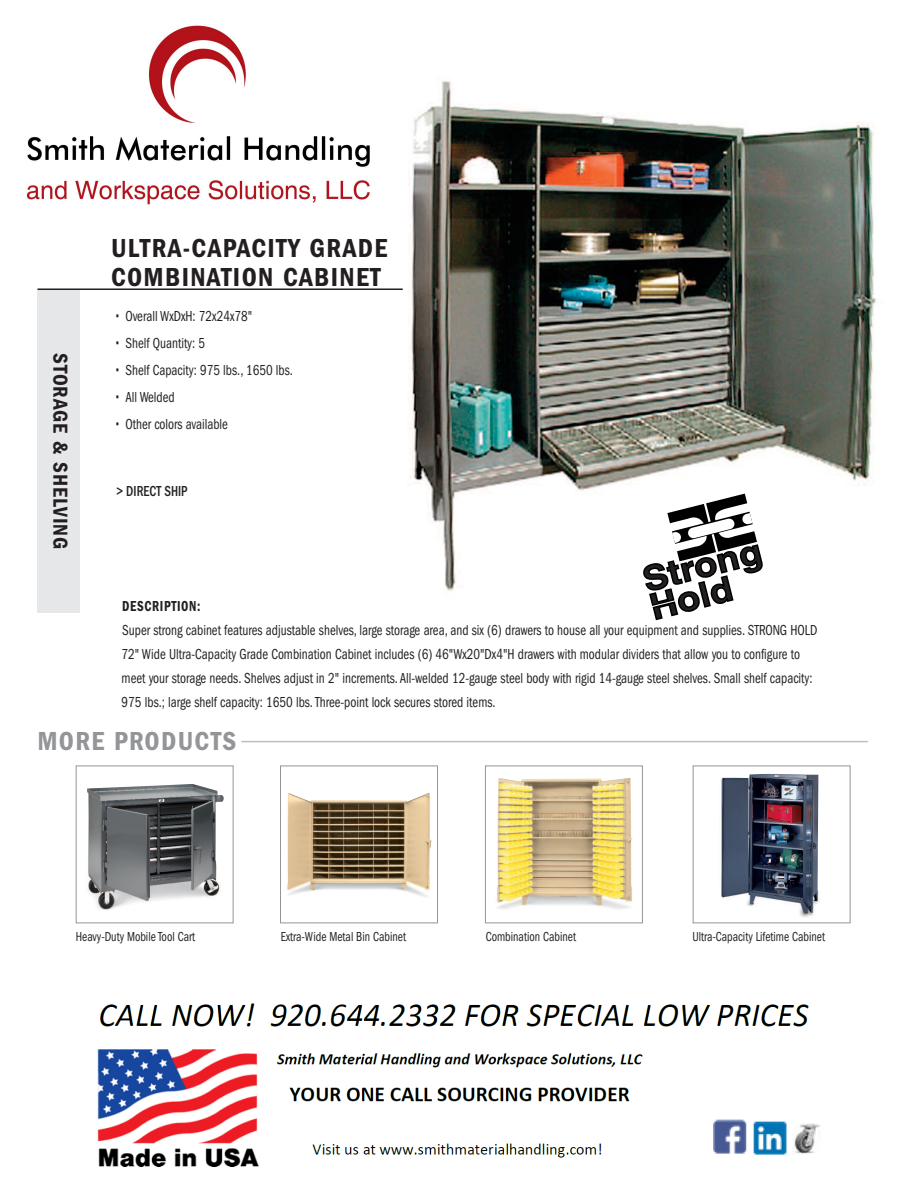
<style>
.page{position:relative;width:918px;height:1188px;background:#fff}
.page>*{position:absolute;margin:0;border:0;box-sizing:border-box;transform-origin:0 0}
.t1{font:600 condensed 27px/28.5px "Franklin Gothic";letter-spacing:.05em;color:#231f20}
.t2{font:600 condensed 27px "Franklin Gothic";letter-spacing:.05em;color:#939598}
.t3{font:600 condensed 21px "Franklin Gothic";letter-spacing:.05em;color:#231f20}
.t4{font:condensed 15px/24px "Franklin Gothic";color:#231f20;scale:.87 1}
.t5{font:600 condensed 15px "Franklin Gothic";letter-spacing:.05em;color:#231f20;scale:.87 1}
.t6{font:500 condensed 15px "Franklin Gothic";color:#231f20;scale:.87 1}
.t7{font:condensed 13.5px "Franklin Gothic";color:#231f20;scale:.87 1}
.s1{font-size:24px}
</style>
<div class="page">
<img style="left:408px;top:80px;width:469px;height:511px">
<div style="left:38px;top:290px;width:42px;height:323px;background:#e6e7e9"></div>
<hr style="left:38px;top:288px;width:365px;height:2px;background:#231f20">
<hr style="left:241px;top:741px;width:627px;height:1px;background:#bcbdc0">
<div style="left:76px;top:766px;width:158px;height:157px;border:1px solid #939598"></div>
<div style="left:280px;top:766px;width:158px;height:157px;border:1px solid #939598"></div>
<div style="left:485px;top:766px;width:158px;height:157px;border:1px solid #939598"></div>
<div style="left:693px;top:766px;width:157px;height:157px;border:1px solid #939598"></div>
<img style="left:86px;top:784px;width:138px;height:126px">
<img style="left:285px;top:793px;width:147px;height:104px">
<img style="left:496px;top:777px;width:137px;height:132px">
<img style="left:721px;top:774px;width:99px;height:143px">
<img style="left:26px;top:25px;width:344px;height:180px">
<svg style="left:642px;top:494px;width:123px;height:127px"></svg>
<img style="left:97px;top:1003px;width:724px;height:164px">
<h2 class="t3" style="left:67px;top:353px;width:198px;rotate:90deg">STORAGE &amp; SHELVING</h2>
<h1 class="t1" style="left:111px;top:236px;width:278px">ULTRA-CAPACITY GRADE<br>COMBINATION CABINET</h1>
<p class="t4" style="left:116px;top:305px;width:158px"><span class="s1">•</span> Overall WxDxH: 72x24x78"</p>
<p class="t4" style="left:116px;top:332px;width:104px"><span class="s1">•</span> Shelf Quantity: 5</p>
<p class="t4" style="left:116px;top:359px;width:204px"><span class="s1">•</span> Shelf Capacity: 975 lbs., 1650 lbs.</p>
<p class="t4" style="left:116px;top:386px;width:69px"><span class="s1">•</span> All Welded</p>
<p class="t4" style="left:116px;top:413px;width:130px"><span class="s1">•</span> Other colors available</p>
<p class="t6" style="left:116px;top:486px;width:83px">&gt; DIRECT SHIP</p>
<p class="t5" style="left:122px;top:601px;width:92px">DESCRIPTION:</p>
<p class="t4" style="left:122px;top:619px;width:801px">Super strong cabinet features adjustable shelves, large storage area, and six (6) drawers to house all your equipment and supplies. STRONG HOLD 72" Wide Ultra-Capacity Grade Combination Cabinet includes (6) 46"Wx20"Dx4"H drawers with modular dividers that allow you to configure to meet your storage needs. Shelves adjust in 2" increments. All-welded 12-gauge steel body with rigid 14-gauge steel shelves. Small shelf capacity:<br>975 lbs.; large shelf capacity: 1650 lbs. Three-point lock secures stored items.</p>
<h1 class="t2" style="left:37px;top:732px;width:201px">MORE PRODUCTS</h1>
<p class="t7" style="left:76px;top:932px;width:139px">Heavy-Duty Mobile Tool Cart</p>
<p class="t7" style="left:281px;top:932px;width:145px">Extra-Wide Metal Bin Cabinet</p>
<p class="t7" style="left:486px;top:932px;width:105px">Combination Cabinet</p>
<p class="t7" style="left:692px;top:932px;width:154px">Ultra-Capacity Lifetime Cabinet</p>
</div>
